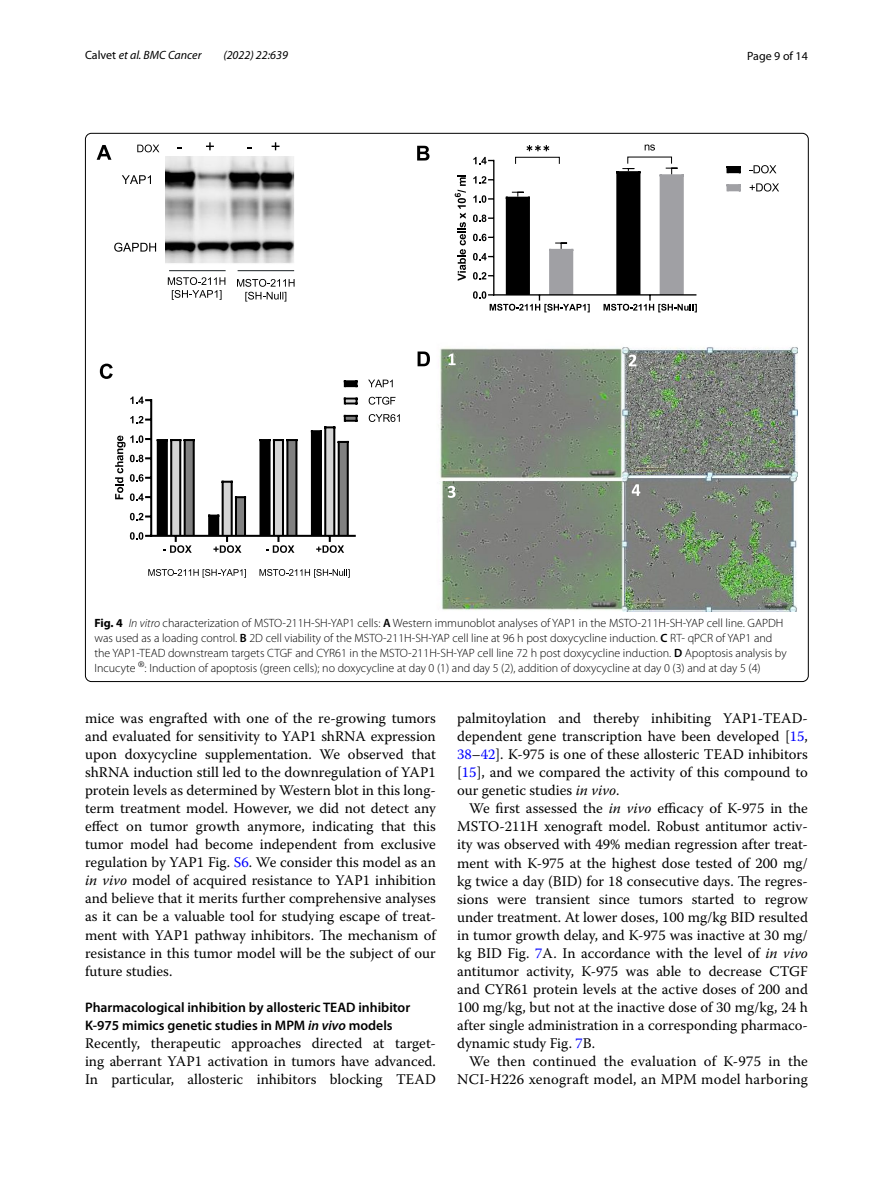
<style>
.page{position:relative;width:893px;height:1187px;background:#fff}
.page>*{position:absolute;margin:0;border:0;box-sizing:border-box;transform-origin:0 0}
.t1{font:14.7px/18px "Warnock Pro";color:#000;text-align:justify}
.t2{font:600 13.8px/18px "Myriad Pro";color:#000}
.t3{font:300 12px/15px "Myriad Pro";color:#000}
.t4{font:italic 12px "Myriad Pro";color:#000}
.t5{font:12px "Myriad Pro";color:#000}
.s1{font-style:normal}
.s2{font-weight:700}
.s3{font-style:italic}
.s4{font-weight:600}
.s5{color:#00f}
</style>
<div class="page">
<img style="left:165px;top:156px;width:632px;height:455px">
<svg style="left:629px;top:354px;width:8px;height:12px"></svg>
<svg style="left:449px;top:353px;width:7px;height:12px"></svg>
<svg style="left:632px;top:484px;width:8px;height:12px"></svg>
<svg style="left:448px;top:486px;width:8px;height:12px"></svg>
<svg style="left:97px;top:145px;width:14px;height:15px"></svg>
<svg style="left:417px;top:146px;width:12px;height:14px"></svg>
<svg style="left:100px;top:363px;width:13px;height:16px"></svg>
<svg style="left:418px;top:351px;width:12px;height:15px"></svg>
<hr style="left:150px;top:535px;width:206px;height:2px;background:#000">
<svg style="left:157px;top:439px;width:38px;height:114px"></svg>
<svg style="left:208px;top:480px;width:38px;height:73px"></svg>
<svg style="left:259px;top:439px;width:38px;height:114px"></svg>
<hr style="left:150px;top:399px;width:2px;height:138px;background:#000">
<svg style="left:130px;top:532px;width:21px;height:7px"></svg>
<svg style="left:130px;top:513px;width:21px;height:7px"></svg>
<svg style="left:130px;top:416px;width:21px;height:7px"></svg>
<svg style="left:130px;top:396px;width:21px;height:8px"></svg>
<svg style="left:115px;top:435px;width:36px;height:66px"></svg>
<svg style="left:148px;top:569px;width:98px;height:8px"></svg>
<svg style="left:259px;top:569px;width:91px;height:8px"></svg>
<svg style="left:473px;top:157px;width:224px;height:155px"></svg>
<svg style="left:455px;top:175px;width:11px;height:106px"></svg>
<svg style="left:750px;top:183px;width:29px;height:8px"></svg>
<svg style="left:726px;top:184px;width:15px;height:7px"></svg>
<svg style="left:749px;top:165px;width:27px;height:8px"></svg>
<svg style="left:726px;top:166px;width:15px;height:7px"></svg>
<svg style="left:645px;top:144px;width:10px;height:6px"></svg>
<div style="left:515px;top:157px;width:45px;height:7px;border:1px solid #000"></div>
<svg style="left:526px;top:145px;width:23px;height:6px"></svg>
<svg style="left:368px;top:379px;width:25px;height:8px"></svg>
<svg style="left:344px;top:380px;width:13px;height:7px"></svg>
<svg style="left:369px;top:397px;width:26px;height:7px"></svg>
<svg style="left:344px;top:397px;width:13px;height:7px"></svg>
<svg style="left:369px;top:414px;width:31px;height:8px"></svg>
<svg style="left:311px;top:415px;width:46px;height:138px"></svg>
<svg style="left:122px;top:175px;width:29px;height:9px"></svg>
<svg style="left:114px;top:243px;width:42px;height:9px"></svg>
<svg style="left:137px;top:144px;width:22px;height:8px"></svg>
<svg style="left:206px;top:142px;width:8px;height:8px"></svg>
<svg style="left:272px;top:142px;width:8px;height:8px"></svg>
<svg style="left:168px;top:277px;width:57px;height:23px"></svg>
<svg style="left:237px;top:279px;width:58px;height:22px"></svg>
<hr style="left:169px;top:270px;width:57px;height:1px;background:#353a3e">
<hr style="left:238px;top:270px;width:56px;height:1px;background:#353a3e">
<p class="t4" style="left:85px;top:48px;width:118px"><span class="s1">Calvet</span> et al. BMC Cancer</p>
<p class="t4" style="left:223px;top:48px;width:66px">(2022) 22:639</p>
<p class="t5" style="left:747px;top:48px;width:62px">Page 9 of 14</p>
<p class="t3" style="left:94px;top:615px;width:694px"><span class="s2">Fig. 4</span> <span class="s3">In vitro</span> characterization of MSTO-211H-SH-YAP1 cells: <span class="s4">A</span> Western immunoblot analyses of YAP1 in the MSTO-211H-SH-YAP cell line. GAPDH was used as a loading control. <span class="s4">B</span> 2D cell viability of the MSTO-211H-SH-YAP cell line at 96 h post doxycycline induction. <span class="s4">C</span> RT- qPCR of YAP1 and the YAP1-TEAD downstream targets CTGF and CYR61 in the MSTO-211H-SH-YAP cell line 72 h post doxycycline induction. <span class="s4">D</span> Apoptosis analysis by Incucyte <sup>®</sup>: Induction of apoptosis (green cells); no doxycycline at day 0 (1) and day 5 (2), addition of doxycycline at day 0 (3) and at day 5 (4)</p>
<p class="t1" style="left:85px;top:709px;width:352px">mice was engrafted with one of the re-growing tumors and evaluated for sensitivity to YAP1 shRNA expression upon doxycycline supplementation. We observed that shRNA induction still led to the downregulation of YAP1 protein levels as determined by Western blot in this long&shy;term treatment model. However, we did not detect any effect on tumor growth anymore, indicating that this tumor model had become independent from exclusive regulation by YAP1 Fig. <span class="s5">S6</span>. We consider this model as an <span class="s3">in vivo</span> model of acquired resistance to YAP1 inhibition and believe that it merits further comprehensive analyses as it can be a valuable tool for studying escape of treat&shy;ment with YAP1 pathway inhibitors. The mechanism of resistance in this tumor model will be the subject of our future studies.</p>
<p class="t2" style="left:85px;top:997px;width:327px">Pharmacological inhibition by allosteric TEAD inhibitor<br>K‑975 mimics genetic studies in MPM <span class="s3">in vivo</span> models</p>
<p class="t1" style="left:85px;top:1033px;width:352px">Recently, therapeutic approaches directed at target&shy;ing aberrant YAP1 activation in tumors have advanced.<br>In particular, allosteric inhibitors blocking TEAD</p>
<p class="t1" style="left:457px;top:709px;width:352px">palmitoylation and thereby inhibiting YAP1-TEAD&shy;dependent gene transcription have been developed [<span class="s5">15</span>, <span class="s5">38</span>–<span class="s5">42</span>]. K-975 is one of these allosteric TEAD inhibitors [<span class="s5">15</span>], and we compared the activity of this compound to our genetic studies <span class="s3">in vivo</span>.</p>
<p class="t1" style="left:457px;top:799px;width:352px;text-indent:12px">We first assessed the <span class="s3">in vivo</span> efficacy of K-975 in the MSTO-211H xenograft model. Robust antitumor activ&shy;ity was observed with 49% median regression after treat&shy;ment with K-975 at the highest dose tested of 200 mg/ kg twice a day (BID) for 18 consecutive days. The regres&shy;sions were transient since tumors started to regrow under treatment. At lower doses, 100 mg/kg BID resulted in tumor growth delay, and K-975 was inactive at 30 mg/ kg BID Fig. <span class="s5">7</span>A. In accordance with the level of <span class="s3">in vivo </span>antitumor activity, K-975 was able to decrease CTGF and CYR61 protein levels at the active doses of 200 and 100 mg/kg, but not at the inactive dose of 30 mg/kg, 24 h after single administration in a corresponding pharmaco&shy;dynamic study Fig. <span class="s5">7</span>B.</p>
<p class="t1" style="left:457px;top:1051px;width:352px;text-align:right">We then continued the evaluation of K-975 in the<br>NCI-H226 xenograft model, an MPM model harboring</p>
</div>
